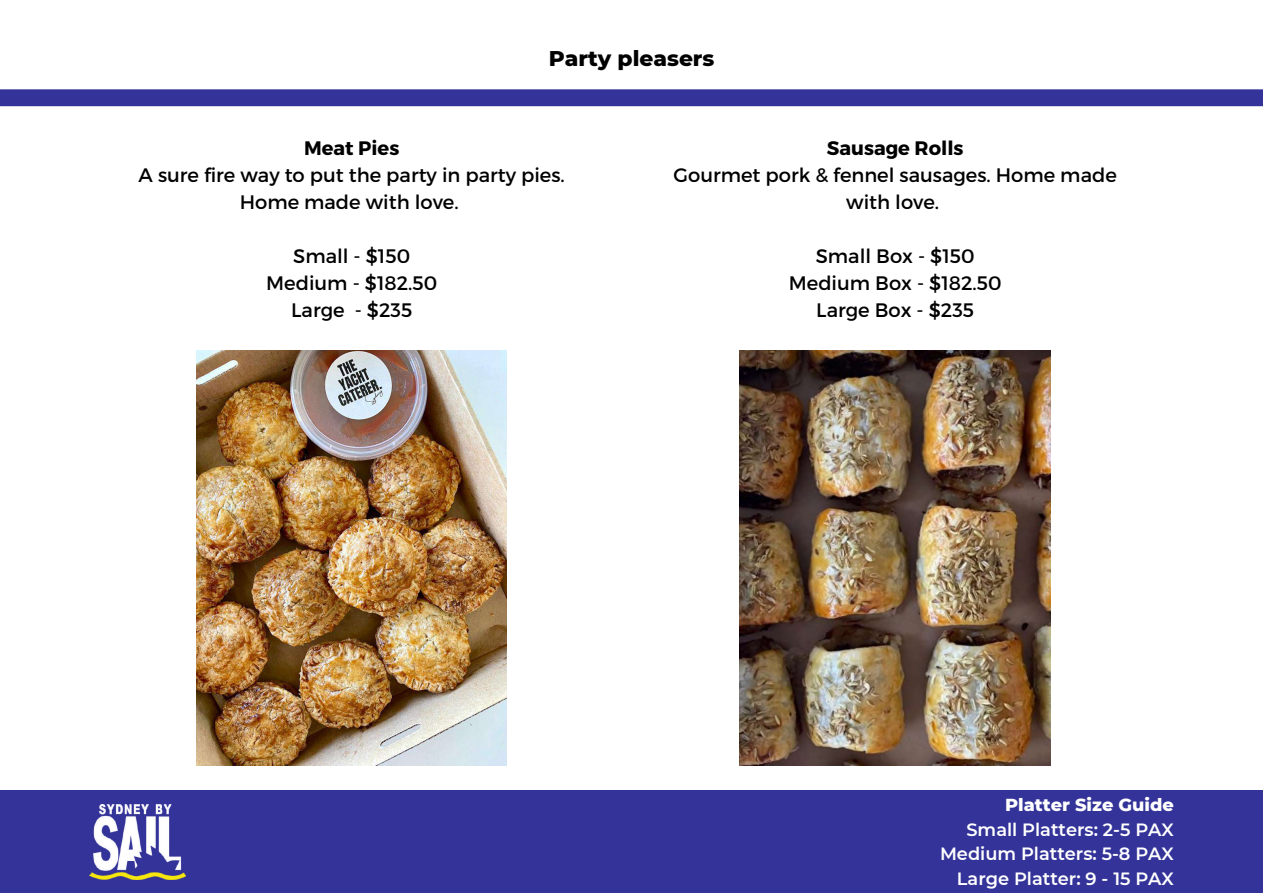
<style>
.page{position:relative;width:1263px;height:893px;background:#fff}
.page>*{position:absolute;margin:0;border:0;box-sizing:border-box;transform-origin:0 0}
.t1{font:800 21.75px "Montserrat";color:#000}
.t2{font:19.5px/27px "Montserrat";color:#000;text-align:center}
.t3{font:700 19.5px "Montserrat";color:#000}
.t4{font:600 17.77px/24.5px "Montserrat";color:#fff;text-align:right}
.t5{font:800 17.77px "Montserrat";color:#fff}
</style>
<div class="page">
<div style="left:0;top:790px;width:1263px;height:103px;background:#339"></div>
<img style="left:89px;top:804px;width:97px;height:75px">
<div style="left:0;top:89px;width:1263px;height:17px;background:#339"></div>
<img style="left:196px;top:351px;width:311px;height:414px">
<img style="left:740px;top:351px;width:310px;height:414px">
<p class="t1" style="left:549px;top:45px;width:167px">Party pleasers</p>
<p class="t3" style="left:304px;top:136px;width:97px">Meat Pies</p>
<p class="t2" style="left:139px;top:161px;width:428px">A sure fire way to put the party in party pies.<br>Home made with love.</p>
<p class="t2" style="left:266px;top:242px;width:172px">Small - $150<br>Medium - $182.50<br>Large - $235</p>
<p class="t3" style="left:827px;top:136px;width:138px">Sausage Rolls</p>
<p class="t2" style="left:674px;top:161px;width:445px">Gourmet pork &amp; fennel sausages. Home made with love.</p>
<p class="t2" style="left:789px;top:242px;width:214px">Small Box - $150<br>Medium Box - $182.50<br>Large Box - $235</p>
<p class="t5" style="left:1005px;top:794px;width:170px">Platter Size Guide</p>
<p class="t4" style="left:940px;top:817px;width:235px">Small Platters: 2-5 PAX<br>Medium Platters: 5-8 PAX<br>Large Platter: 9 - 15 PAX</p>
</div>
